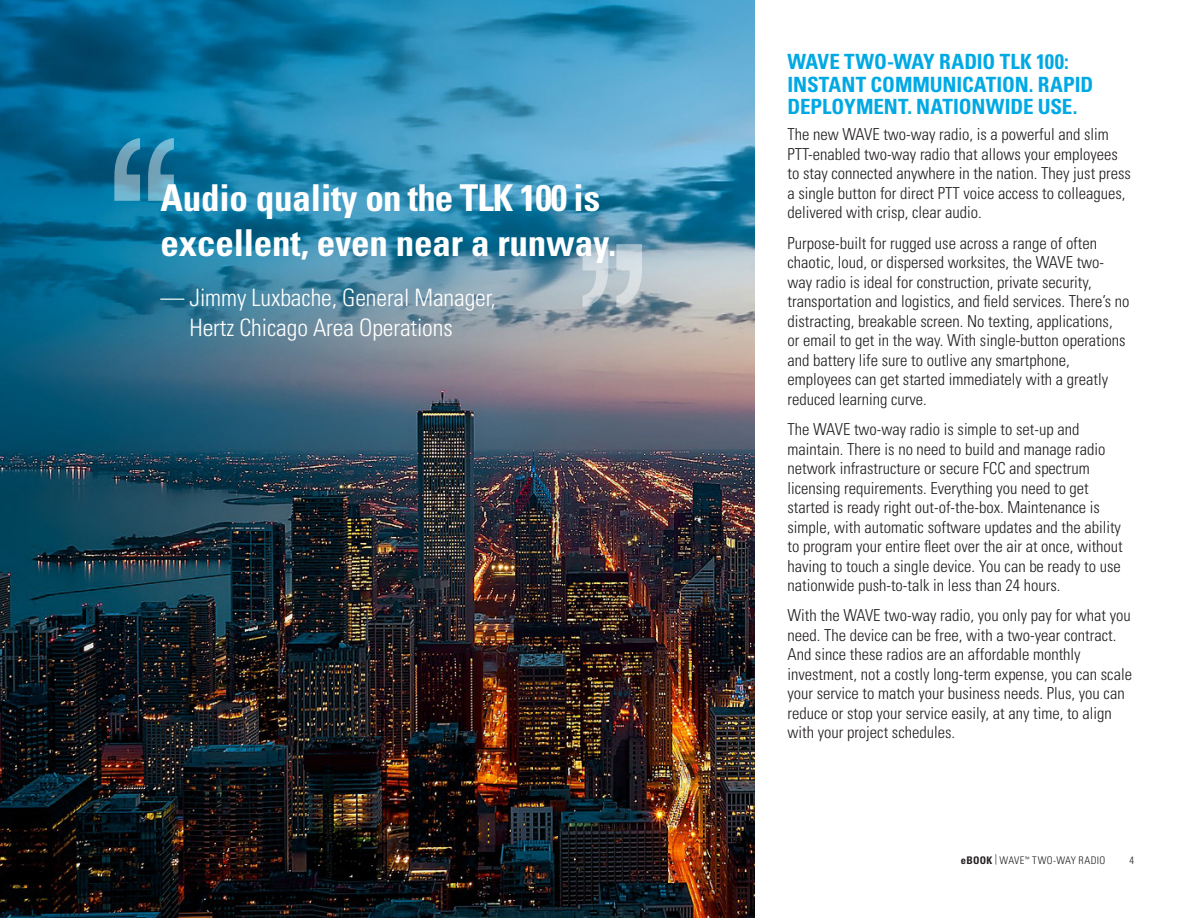
<style>
.page{position:relative;width:1188px;height:918px;background:#fff}
.page>*{position:absolute;margin:0;border:0;box-sizing:border-box;transform-origin:0 0}
.t1{font:700 condensed 37.05px/45px "Univers LT Std";letter-spacing:-.005em;color:#fff}
.t2{font:300 condensed 24px/30px "Univers LT Std";letter-spacing:-.005em;color:#fff;text-align:center}
.t3{font:700 condensed 21px/22.5px "Univers LT Std";letter-spacing:-.005em;color:#00a9e4}
.t4{font:300 condensed 16.5px/19.5px "Univers LT Std";color:#231f20}
.t5{font:300 condensed 10.5px "Univers LT Std";letter-spacing:.03em;color:#231f20}
.s1{font-weight:700}
</style>
<div class="page">
<img style="left:0;top:0;width:754px;height:918px">
<svg style="left:114px;top:138px;width:60px;height:63px"></svg>
<svg style="left:583px;top:244px;width:59px;height:63px"></svg>
<h1 class="t1" style="left:160px;top:175px;width:457px">Audio quality on the TLK 100 is excellent, even near a runway.</h1>
<h2 class="t2" style="left:160px;top:283px;width:337px">— Jimmy Luxbache, General Manager,<br>Hertz Chicago Area Operations</h2>
<p class="t3" style="left:788px;top:50px;width:307px">WAVE TWO-WAY RADIO TLK 100:<br>INSTANT COMMUNICATION. RAPID<br>DEPLOYMENT. NATIONWIDE USE.</p>
<p class="t4" style="left:788px;top:125px;width:345px">The new WAVE two-way radio, is a powerful and slim PTT-enabled two-way radio that allows your employees to stay connected anywhere in the nation. They just press a single button for direct PTT voice access to colleagues, delivered with crisp, clear audio.</p>
<p class="t4" style="left:788px;top:233px;width:344px">Purpose-built for rugged use across a range of often chaotic, loud, or dispersed worksites, the WAVE two&shy;way radio is ideal for construction, private security, transportation and logistics, and field services. There’s no distracting, breakable screen. No texting, applications,<br>or email to get in the way. With single-button operations and battery life sure to outlive any smartphone, employees can get started immediately with a greatly reduced learning curve.</p>
<p class="t4" style="left:788px;top:420px;width:337px">The WAVE two-way radio is simple to set-up and maintain. There is no need to build and manage radio network infrastructure or secure FCC and spectrum licensing requirements. Everything you need to get started is ready right out-of-the-box. Maintenance is simple, with automatic software updates and the ability to program your entire fleet over the air at once, without having to touch a single device. You can be ready to use nationwide push-to-talk in less than 24 hours.</p>
<p class="t4" style="left:788px;top:606px;width:346px">With the WAVE two-way radio, you only pay for what you need. The device can be free, with a two-year contract.<br>And since these radios are an affordable monthly investment, not a costly long-term expense, you can scale your service to match your business needs. Plus, you can reduce or stop your service easily, at any time, to align with your project schedules.</p>
<p class="t5" style="left:961px;top:854px;width:146px"><span class="s1">eBOOK</span> | WAVE<sup>™</sup> TWO-WAY RADIO</p>
<p class="t5" style="left:1129px;top:854px;width:6px">4</p>
</div>
